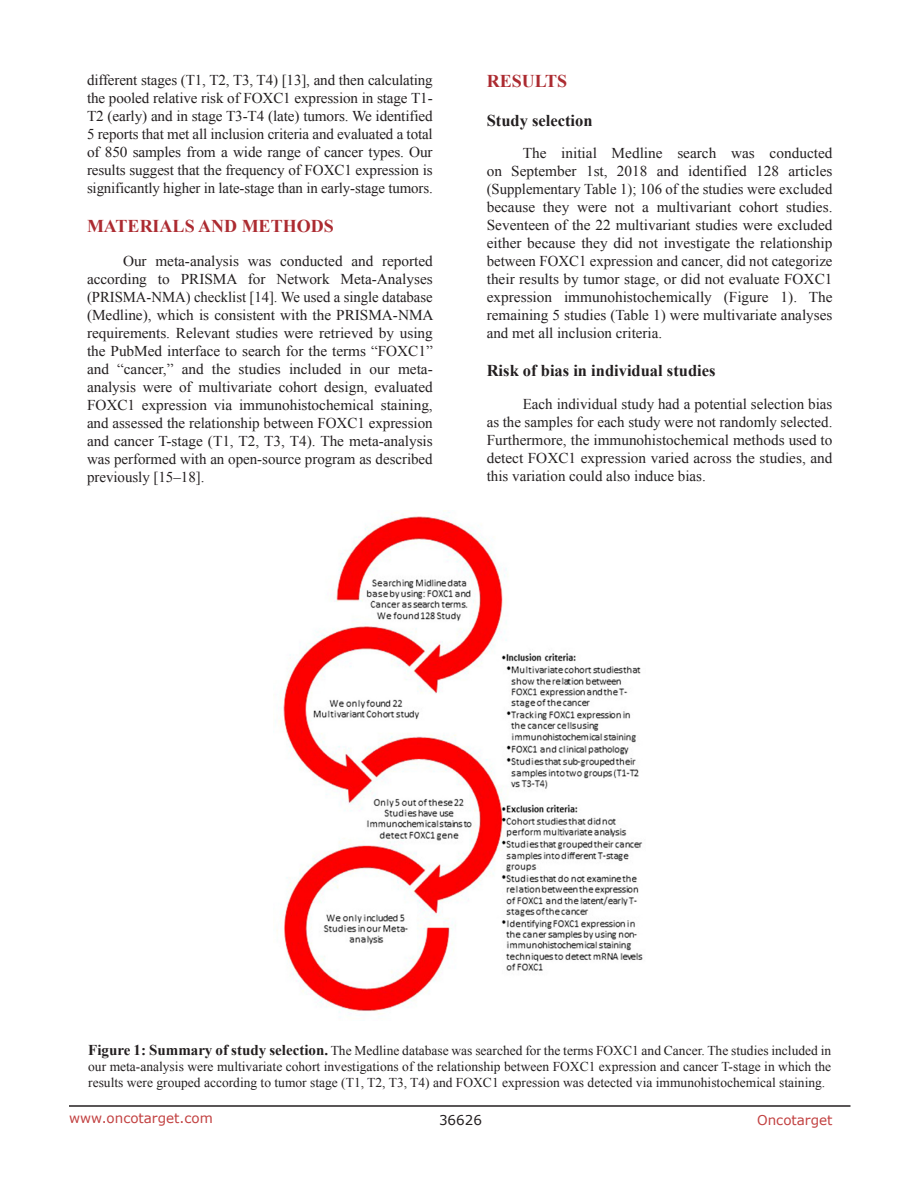
<style>
.page{position:relative;width:918px;height:1188px;background:#fff}
.page>*{position:absolute;margin:0;border:0;box-sizing:border-box;transform-origin:0 0}
.Heading{font:700 18px "Times New Roman";color:#ac2b31}
.SubHeading{font:700 16.5px "Times New Roman";color:#231f20}
.SubHeading_copy{font:700 16.5px "Times New Roman";color:#231f20}
.BodyText{font:15px/18px "Times New Roman";color:#231f20;text-align:justify}
.Figuretrx{font:13.5px/16.2px "Times New Roman";color:#231f20;text-align:justify}
.t1{font:13.5px "Verdana";color:#c24141}
.t2{font:13.5px "Verdana";color:#231f20}
.s1{font-weight:700;font-size:15px}
</style>
<div class="page">
<hr style="left:69px;top:1105px;width:781px;height:2px;background:#231f20">
<img style="left:275px;top:512px;width:368px;height:503px">
<p class="BodyText" style="left:87px;top:71px;width:347px">different stages (T1, T2, T3, T4) [13], and then calculating the pooled relative risk of FOXC1 expression in stage T1- T2 (early) and in stage T3-T4 (late) tumors. We identified 5 reports that met all inclusion criteria and evaluated a total of 850 samples from a wide range of cancer types. Our results suggest that the frequency of FOXC1 expression is significantly higher in late-stage than in early-stage tumors.</p>
<p class="Heading" style="left:87px;top:213px;width:248px">MATERIALS AND METHODS</p>
<p class="BodyText" style="left:87px;top:252px;width:348px;text-indent:36px">Our meta-analysis was conducted and reported according to PRISMA for Network Meta-Analyses (PRISMA-NMA) checklist [14]. We used a single database (Medline), which is consistent with the PRISMA-NMA requirements. Relevant studies were retrieved by using the PubMed interface to search for the terms “FOXC1” and “cancer,” and the studies included in our meta&shy;analysis were of multivariate cohort design, evaluated FOXC1 expression via immunohistochemical staining, and assessed the relationship between FOXC1 expression and cancer T-stage (T1, T2, T3, T4). The meta-analysis was performed with an open-source program as described previously [15–18].</p>
<p class="Heading" style="left:487px;top:69px;width:82px">RESULTS</p>
<p class="SubHeading_copy" style="left:487px;top:110px;width:107px">Study selection</p>
<p class="BodyText" style="left:487px;top:144px;width:347px;text-indent:36px">The initial Medline search was conducted on September 1st, 2018 and identified 128 articles (Supplementary Table 1); 106 of the studies were excluded because they were not a multivariant cohort studies.<br>Seventeen of the 22 multivariant studies were excluded either because they did not investigate the relationship between FOXC1 expression and cancer, did not categorize their results by tumor stage, or did not evaluate FOXC1 expression immunohistochemically (Figure 1). The remaining 5 studies (Table 1) were multivariate analyses and met all inclusion criteria.</p>
<p class="SubHeading" style="left:487px;top:359px;width:230px">Risk of bias in individual studies</p>
<p class="BodyText" style="left:487px;top:395px;width:347px;text-indent:36px">Each individual study had a potential selection bias as the samples for each study were not randomly selected.<br>Furthermore, the immunohistochemical methods used to detect FOXC1 expression varied across the studies, and this variation could also induce bias.</p>
<p class="Figuretrx" style="left:88px;top:1042px;width:745px"><span class="s1">Figure 1: Summary of study selection.</span> The Medline database was searched for the terms FOXC1 and Cancer. The studies included in our meta-analysis were multivariate cohort investigations of the relationship between FOXC1 expression and cancer T-stage in which the results were grouped according to tumor stage (T1, T2, T3, T4) and FOXC1 expression was detected via immunohistochemical staining.</p>
<p class="t1" style="left:69px;top:1109px;width:145px">www.oncotarget.com</p>
<p class="t2" style="left:439px;top:1111px;width:44px">36626</p>
<p class="t1" style="left:757px;top:1111px;width:77px">Oncotarget</p>
</div>
